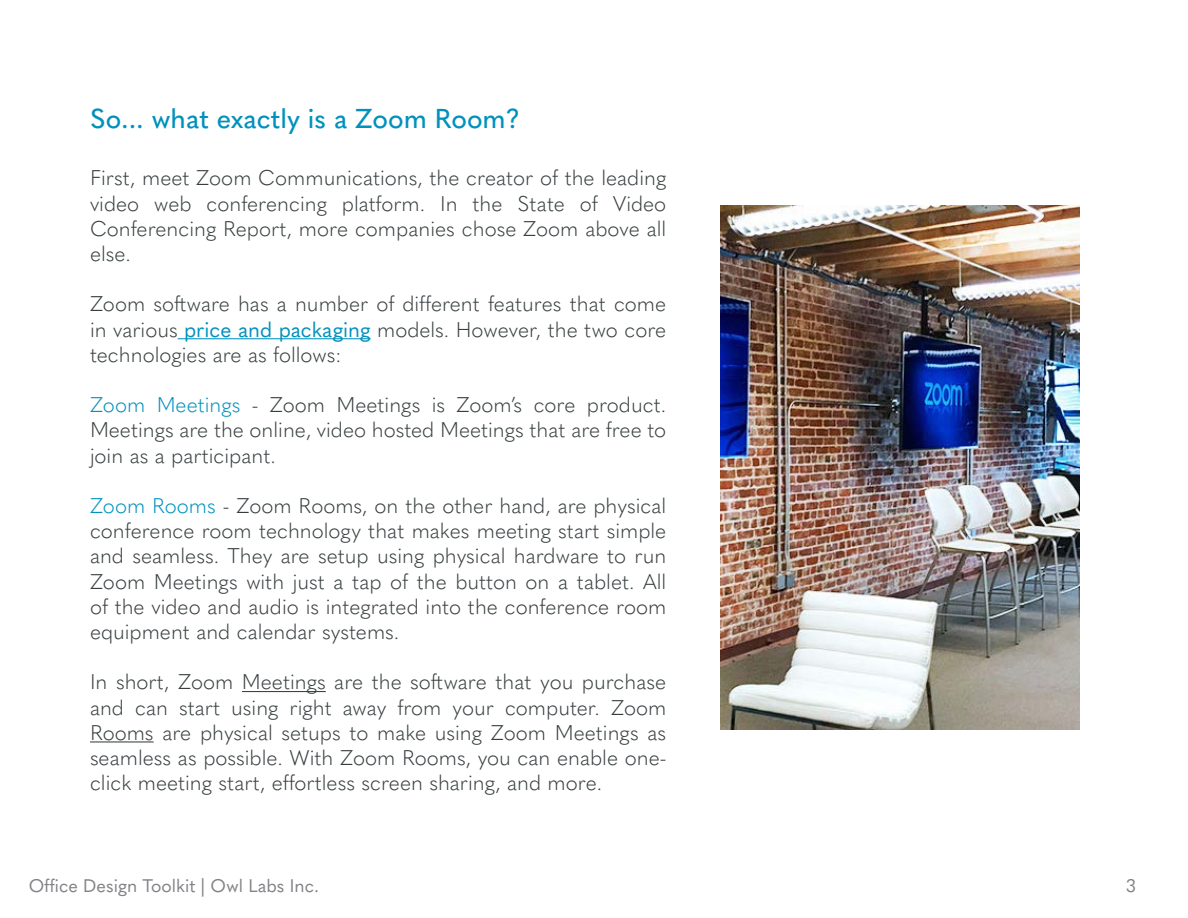
<style>
.page{position:relative;width:1188px;height:918px;background:#fff}
.page>*{position:absolute;margin:0;border:0;box-sizing:border-box;transform-origin:0 0}
.t1{font:500 27px "Quasimoda";color:#0091bd}
.t2{font:300 21px/25.2px "Quasimoda";color:#383e40;text-align:justify}
.t3{font:18px "Quasimoda";color:#808285}
.s1{font-weight:400;color:#0091bd}
.s2{color:#0091bd}
</style>
<div class="page">
<hr style="left:178px;top:338px;width:193px;height:1px;background:#0091bd">
<hr style="left:242px;top:691px;width:84px;height:1px;background:#383e40">
<hr style="left:90px;top:741px;width:64px;height:1px;background:#383e40">
<img style="left:720px;top:205px;width:360px;height:525px">
<p class="t1" style="left:90px;top:98px;width:432px">So... what exactly is a Zoom Room?</p>
<p class="t2" style="left:90px;top:164px;width:578px">First, meet Zoom Communications, the creator of the leading video web conferencing platform. In the State of Video Conferencing Report, more companies chose Zoom above all else.</p>
<p class="t2" style="left:90px;top:290px;width:578px">Zoom software has a number of different features that come in various <span class="s1">price and packaging</span> models. However, the two core technologies are as follows:</p>
<p class="t2" style="left:90px;top:391px;width:578px"><span class="s2">Zoom Meetings</span> - Zoom Meetings is Zoom’s core product.<br>Meetings are the online, video hosted Meetings that are free to join as a participant.</p>
<p class="t2" style="left:90px;top:492px;width:578px"><span class="s2">Zoom Rooms</span> - Zoom Rooms, on the other hand, are physical conference room technology that makes meeting start simple and seamless. They are setup using physical hardware to run Zoom Meetings with just a tap of the button on a tablet. All of the video and audio is integrated into the conference room equipment and calendar systems.</p>
<p class="t2" style="left:90px;top:668px;width:578px">In short, Zoom Meetings are the software that you purchase and can start using right away from your computer. Zoom Rooms are physical setups to make using Zoom Meetings as seamless as possible. With Zoom Rooms, you can enable one&shy;click meeting start, effortless screen sharing, and more.</p>
<p class="t3" style="left:29px;top:872px;width:292px">Office Design Toolkit | Owl Labs Inc.</p>
<p class="t3" style="left:1126px;top:872px;width:11px">3</p>
</div>
